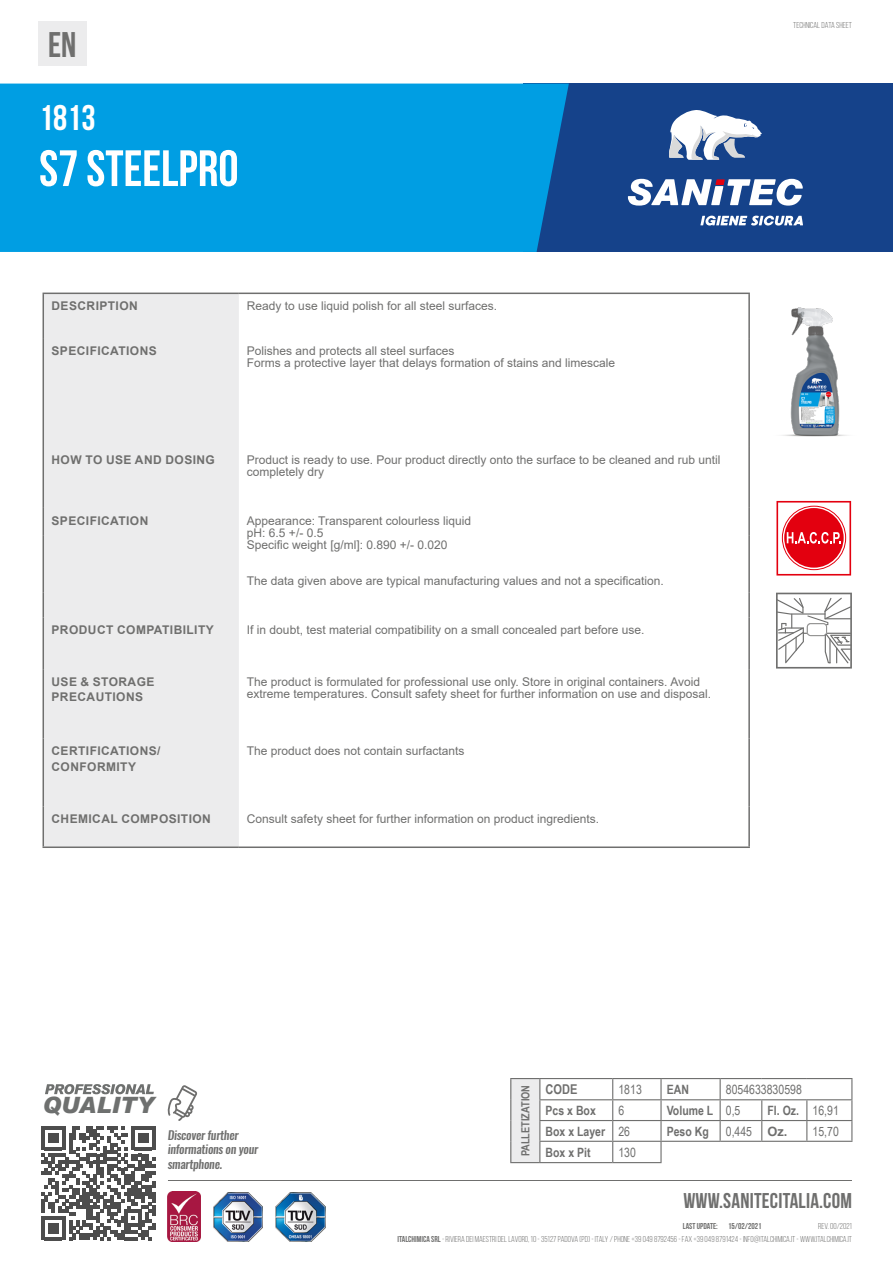
<style>
.page{position:relative;width:893px;height:1263px;background:#fff}
.page>*{position:absolute;margin:0;border:0;box-sizing:border-box;transform-origin:0 0}
.t1{font:700 51px "Bebas Neue";color:#fff}
.t2{font:700 35.7px "Bebas Neue";color:#fff}
.t3{font:700 35.7px "Bebas Neue";color:#6f6f6e}
.t4{font:italic 900 22.5px "Arial";color:#6e706f}
.t5{font:700 21.3px "Bebas Neue";letter-spacing:.01em;color:#6f6f6e}
.t6{font:700 13.5px "Arial Narrow";color:#6f6f6e}
.t7{font:700 12.9px "Arial Narrow";color:#6f6f6e}
.t8{font:12.9px "Arial Narrow";color:#6f6f6e}
.t9{font:12px/12px "Arial";color:#6f6f6e}
.t10{font:700 12px/15.5px "Arial";letter-spacing:.035em;color:#6f6f6e}
.t11{font:italic 500 12px/14.4px "Oswald";letter-spacing:-.02em;color:#6f6f6e}
.t12{font:700 11.25px "Arial Narrow";color:#6f6f6e}
.t13{font:8.55px "Bebas Neue";color:#6f6f6e}
.t14{font:700 8.55px "Bebas Neue";color:#6f6f6e}
.s1{font-weight:400}
.s2{font-family:"Arial";font-weight:700}
.s3{font-weight:700}
</style>
<div class="page">
<hr style="left:168px;top:1180px;width:684px;height:1px;background:#6f6f6e">
<svg style="left:167px;top:1085px;width:30px;height:36px"></svg>
<img style="left:276px;top:1192px;width:49px;height:50px">
<img style="left:213px;top:1192px;width:50px;height:50px">
<img style="left:168px;top:1192px;width:32px;height:50px">
<div style="left:523px;top:84px;width:370px;height:168px;background:#15428a"></div>
<svg style="left:628px;top:179px;width:175px;height:27px"></svg>
<svg style="left:669px;top:110px;width:93px;height:50px"></svg>
<svg style="left:700px;top:216px;width:103px;height:10px"></svg>
<div style="left:0;top:84px;width:569px;height:168px;background:#009ee3"></div>
<svg style="left:776px;top:501px;width:75px;height:74px"></svg>
<svg style="left:776px;top:593px;width:76px;height:75px"></svg>
<div style="left:38px;top:21px;width:49px;height:45px;background:#ececed"></div>
<div style="left:44px;top:294px;width:195px;height:552px;background:#ececed"></div>
<hr style="left:43px;top:293px;width:196px;height:1px;background:#6f6f6e">
<hr style="left:43px;top:294px;width:1px;height:44px;background:#6f6f6e">
<hr style="left:239px;top:293px;width:511px;height:1px;background:#6f6f6e">
<hr style="left:748px;top:294px;width:2px;height:44px;background:#6f6f6e">
<hr style="left:43px;top:338px;width:1px;height:109px;background:#6f6f6e">
<hr style="left:748px;top:338px;width:2px;height:109px;background:#6f6f6e">
<hr style="left:43px;top:447px;width:1px;height:61px;background:#6f6f6e">
<hr style="left:748px;top:447px;width:2px;height:61px;background:#6f6f6e">
<svg style="left:43px;top:508px;width:1px;height:27px"></svg>
<hr style="left:748px;top:508px;width:2px;height:27px;background:#6f6f6e">
<hr style="left:43px;top:535px;width:1px;height:58px;background:#6f6f6e">
<hr style="left:748px;top:535px;width:2px;height:58px;background:#6f6f6e">
<svg style="left:43px;top:593px;width:1px;height:25px"></svg>
<hr style="left:748px;top:593px;width:2px;height:25px;background:#6f6f6e">
<hr style="left:43px;top:618px;width:1px;height:51px;background:#6f6f6e">
<hr style="left:748px;top:618px;width:2px;height:51px;background:#6f6f6e">
<hr style="left:43px;top:669px;width:1px;height:69px;background:#6f6f6e">
<hr style="left:748px;top:669px;width:2px;height:69px;background:#6f6f6e">
<hr style="left:43px;top:738px;width:1px;height:68px;background:#6f6f6e">
<hr style="left:748px;top:738px;width:2px;height:68px;background:#6f6f6e">
<hr style="left:43px;top:806px;width:1px;height:40px;background:#6f6f6e">
<hr style="left:748px;top:806px;width:2px;height:40px;background:#6f6f6e">
<hr style="left:43px;top:846px;width:196px;height:2px;background:#6f6f6e">
<hr style="left:239px;top:846px;width:511px;height:2px;background:#6f6f6e">
<div style="left:511px;top:1078px;width:29px;height:84px;background:#ececed"></div>
<svg style="left:612px;top:1079px;width:1px;height:83px"></svg>
<hr style="left:660px;top:1142px;width:2px;height:20px;background:#6f6f6e">
<hr style="left:660px;top:1079px;width:2px;height:20px;background:#6f6f6e">
<hr style="left:660px;top:1100px;width:2px;height:20px;background:#6f6f6e">
<hr style="left:660px;top:1121px;width:2px;height:20px;background:#6f6f6e">
<svg style="left:720px;top:1079px;width:1px;height:62px"></svg>
<svg style="left:539px;top:1079px;width:1px;height:83px"></svg>
<svg style="left:761px;top:1100px;width:1px;height:41px"></svg>
<svg style="left:806px;top:1100px;width:1px;height:41px"></svg>
<hr style="left:510px;top:1078px;width:30px;height:1px;background:#6f6f6e">
<svg style="left:510px;top:1079px;width:1px;height:83px"></svg>
<hr style="left:510px;top:1162px;width:30px;height:1px;background:#6f6f6e">
<hr style="left:540px;top:1078px;width:73px;height:1px;background:#6f6f6e">
<hr style="left:613px;top:1078px;width:48px;height:1px;background:#6f6f6e">
<hr style="left:661px;top:1078px;width:59px;height:1px;background:#6f6f6e">
<hr style="left:720px;top:1078px;width:42px;height:1px;background:#6f6f6e">
<hr style="left:762px;top:1078px;width:45px;height:1px;background:#6f6f6e">
<hr style="left:807px;top:1078px;width:45px;height:1px;background:#6f6f6e">
<hr style="left:539px;top:1099px;width:74px;height:1px;background:#6f6f6e">
<hr style="left:613px;top:1099px;width:48px;height:1px;background:#6f6f6e">
<hr style="left:661px;top:1099px;width:59px;height:1px;background:#6f6f6e">
<hr style="left:720px;top:1099px;width:42px;height:1px;background:#6f6f6e">
<hr style="left:762px;top:1099px;width:45px;height:1px;background:#6f6f6e">
<hr style="left:807px;top:1099px;width:45px;height:1px;background:#6f6f6e">
<hr style="left:539px;top:1120px;width:74px;height:1px;background:#6f6f6e">
<hr style="left:613px;top:1120px;width:48px;height:1px;background:#6f6f6e">
<hr style="left:661px;top:1120px;width:59px;height:1px;background:#6f6f6e">
<hr style="left:720px;top:1120px;width:42px;height:1px;background:#6f6f6e">
<hr style="left:762px;top:1120px;width:45px;height:1px;background:#6f6f6e">
<hr style="left:807px;top:1120px;width:45px;height:1px;background:#6f6f6e">
<svg style="left:851px;top:1079px;width:1px;height:62px"></svg>
<hr style="left:539px;top:1141px;width:74px;height:1px;background:#6f6f6e">
<hr style="left:613px;top:1141px;width:48px;height:1px;background:#6f6f6e">
<hr style="left:661px;top:1141px;width:59px;height:1px;background:#6f6f6e">
<hr style="left:720px;top:1141px;width:42px;height:1px;background:#6f6f6e">
<hr style="left:762px;top:1141px;width:45px;height:1px;background:#6f6f6e">
<hr style="left:807px;top:1141px;width:45px;height:1px;background:#6f6f6e">
<hr style="left:540px;top:1162px;width:73px;height:1px;background:#6f6f6e">
<hr style="left:613px;top:1162px;width:49px;height:1px;background:#6f6f6e">
<svg style="left:41px;top:1126px;width:114px;height:114px"></svg>
<svg style="left:45px;top:1084px;width:109px;height:10px"></svg>
<img style="left:748px;top:303px;width:99px;height:135px">
<h2 class="t3" style="left:48px;top:25px;width:30px">EN</h2>
<h2 class="t2" style="left:39px;top:98px;width:58px">1813</h2>
<h1 class="t1" style="left:39px;top:140px;width:201px">S7 STEELPRO</h1>
<p class="t10" style="left:52px;top:298px;width:88px">DESCRIPTION</p>
<p class="t9" style="left:247px;top:300px;width:252px">Ready to use liquid polish for all steel surfaces.</p>
<p class="t10" style="left:52px;top:343px;width:107px">SPECIFICATIONS</p>
<p class="t9" style="left:247px;top:345px;width:370px">Polishes and protects all steel surfaces<br>Forms a protective layer that delays formation of stains and limescale</p>
<p class="t10" style="left:52px;top:452px;width:165px">HOW TO USE AND DOSING</p>
<p class="t9" style="left:247px;top:453px;width:475px">Product is ready to use. Pour product directly onto the surface to be cleaned and rub until completely dry</p>
<p class="t10" style="left:52px;top:513px;width:98px">SPECIFICATION</p>
<p class="t9" style="left:247px;top:514px;width:226px">Appearance: Transparent colourless liquid pH: 6.5 +/- 0.5<br>Specific weight [g/ml]: 0.890 +/- 0.020</p>
<p class="t9" style="left:247px;top:574px;width:418px">The data given above are typical manufacturing values and not a specification.</p>
<p class="t10" style="left:52px;top:623px;width:164px">PRODUCT COMPATIBILITY</p>
<p class="t9" style="left:247px;top:624px;width:399px">If in doubt, test material compatibility on a small concealed part before use.</p>
<p class="t10" style="left:52px;top:674px;width:104px">USE &amp; STORAGE<br>PRECAUTIONS</p>
<p class="t9" style="left:247px;top:676px;width:466px">The product is formulated for professional use only. Store in original containers. Avoid extreme temperatures. Consult safety sheet for further information on use and disposal.</p>
<p class="t10" style="left:52px;top:743px;width:110px">CERTIFICATIONS/<br>CONFORMITY</p>
<p class="t9" style="left:247px;top:745px;width:219px">The product does not contain surfactants</p>
<p class="t10" style="left:52px;top:811px;width:161px">CHEMICAL COMPOSITION</p>
<p class="t9" style="left:247px;top:813px;width:354px">Consult safety sheet for further information on product ingredients.</p>
<p class="t13" style="left:793px;top:20px;width:60px">TECHNICAL DATA SHEET</p>
<h3 class="t4" style="left:43px;top:1091px;width:113px">QUALITY</h3>
<p class="t11" style="left:168px;top:1128px;width:92px">Discover further informations on your smartphone.</p>
<p class="t12" style="left:517px;top:1156px;width:73px;rotate:-90deg">PALLETIZATION</p>
<p class="t6" style="left:546px;top:1079px;width:33px">CODE</p>
<p class="t8" style="left:618px;top:1080px;width:25px">1813</p>
<p class="t7" style="left:667px;top:1079px;width:24px">EAN</p>
<p class="t8" style="left:726px;top:1080px;width:78px">8054633830598</p>
<p class="t7" style="left:546px;top:1100px;width:52px">Pcs x Box</p>
<p class="t8" style="left:618px;top:1101px;width:7px">6</p>
<p class="t7" style="left:667px;top:1100px;width:75px">Volume L <span class="s1">0,5</span></p>
<p class="t7" style="left:767px;top:1100px;width:73px">Fl. Oz. <span class="s1">16,91</span></p>
<p class="t7" style="left:546px;top:1121px;width:86px">Box x Layer <span class="s1">26</span></p>
<p class="t7" style="left:667px;top:1121px;width:44px">Peso Kg</p>
<p class="t8" style="left:726px;top:1121px;width:63px">0,445 <span class="s2">Oz.</span></p>
<p class="t8" style="left:813px;top:1121px;width:28px">15,70</p>
<p class="t7" style="left:546px;top:1142px;width:47px">Box x Pit</p>
<p class="t8" style="left:618px;top:1142px;width:19px">130</p>
<h3 class="t5" style="left:683px;top:1189px;width:170px">WWW.SANITECITALIA.COM</h3>
<p class="t13" style="left:398px;top:1234px;width:456px"><span class="s3">ITALCHIMICA SRL</span> - RIVIERA DEI MAESTRI DEL LAVORO, 10 - 35127 PADOVA (PD) - ITALY / PHONE +39 049 8792456 - FAX +39 049 8791424 - INFO@ITALCHIMICA.IT - WWW.ITALCHIMICA.IT</p>
<p class="t14" style="left:683px;top:1221px;width:80px">LAST UPDATE: 15/02/2021</p>
<p class="t13" style="left:818px;top:1221px;width:35px">REV. 00/2021</p>
</div>
